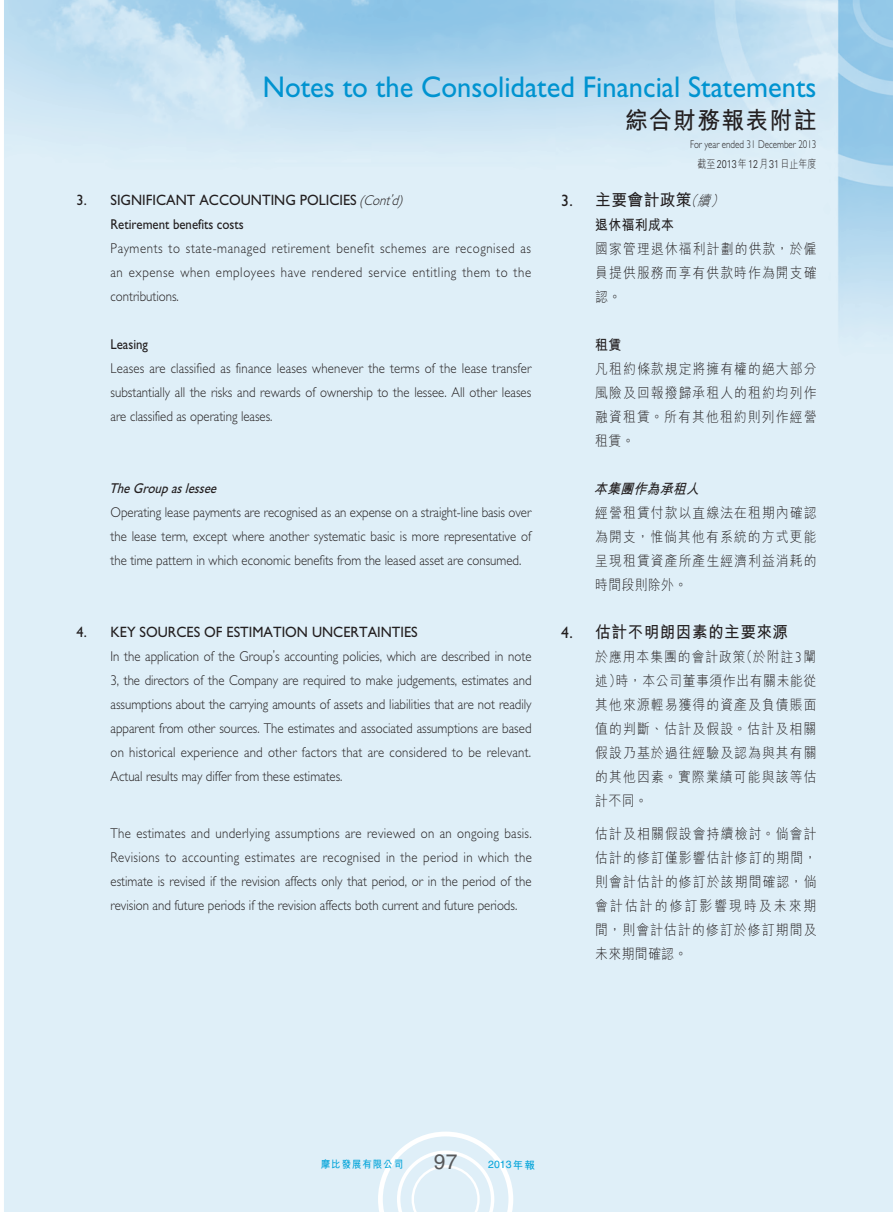
<style>
.page{position:relative;width:893px;height:1212px;background:#fff}
.page>*{position:absolute;margin:0;border:0;box-sizing:border-box;transform-origin:0 0}
.t1{font:30px "Gill Sans Std";color:#0093d0;scale:.95 1}
.t2{font:700 24px "M Hei HK";letter-spacing:.055em;color:#231f20;scale:.95 1}
.t3{font:21px "Helvetica LT Std";color:#57585a}
._8__標題_C{font:700 16.5px "M Hei HK";letter-spacing:.03em;color:#231f20;scale:.95 1}
._3__標題{font:15px "Gill Sans Std";color:#231f20;scale:.95 1}
._1__內文{font:300 14.25px/24px "Gill Sans Std";color:#231f20;text-align:justify;scale:.9 1}
._6__內文-C{font:300 14.25px/24px "M Hei HK";letter-spacing:.085em;color:#231f20;text-align:justify;scale:.9 1}
._4__副標題{font:14.25px "Gill Sans Std";color:#231f20;scale:.9 1}
._4__副標題-2{font:italic 14.25px "Gill Sans Std";color:#231f20;scale:.9 1}
._9__副標題-C{font:700 14.25px "M Hei HK";letter-spacing:.03em;color:#231f20;scale:.9 1}
._9__副標題-C-2{font:italic 700 14.25px "M Hei HK";color:#231f20;scale:.9 1}
.t4{font:300 11.25px "Gill Sans Std";color:#231f20;scale:.8 1}
.t5{font:300 11.25px "M Hei HK";color:#231f20;scale:.8 1}
.t6{font:700 10.5px "M Hei HK";letter-spacing:.1em;color:#00a3d9;scale:.9 1}
.t7{font:10.5px "Helvetica LT Std";color:#00a3d9}
.s1{font-family:"Univers LT Std"}
.s2{font-weight:300;font-style:italic;font-size:14.25px}
.s3{font-family:"Gill Sans Std";font-weight:400}
.s4{font-family:"Gill Sans Std"}
.s5{font-family:"M Hei HK";font-weight:700}
</style>
<div class="page">
<div style="left:4px;top:532px;width:889px;height:680px;background:#dfeff8"></div>
<svg style="left:378px;top:1131px;width:135px;height:81px"></svg>
<h1 class="t1" style="left:263px;top:70px;width:584px">Notes to the Consolidated Financial Statements</h1>
<h2 class="t2" style="left:625px;top:102px;width:203px">綜合財務報表附註</h2>
<p class="t4" style="left:690px;top:138px;width:159px">For year ended 31 December 2013</p>
<p class="t5" style="left:698px;top:158px;width:150px">截至<span class="s1">2013</span>年<span class="s1">12</span>月<span class="s1">31</span>日止年度</p>
<p class="_3__標題" style="left:77px;top:191px;width:349px">3. SIGNIFICANT ACCOUNTING POLICIES <span class="s2">(Cont’d)</span></p>
<p class="_4__副標題" style="left:111px;top:216px;width:150px">Retirement benefits costs</p>
<p class="_1__內文" style="left:111px;top:236px;width:469px">Payments to state-managed retirement benefit schemes are recognised as an expense when employees have rendered service entitling them to the contributions.</p>
<p class="_4__副標題" style="left:111px;top:336px;width:43px">Leasing</p>
<p class="_1__內文" style="left:111px;top:356px;width:469px">Leases are classified as finance leases whenever the terms of the lease transfer substantially all the risks and rewards of ownership to the lessee. All other leases are classified as operating leases.</p>
<p class="_8__標題_C" style="left:561px;top:188px;width:176px"><span class="s3">3.</span> 主要會計政策<span class="s2">（續）</span></p>
<p class="_9__副標題-C" style="left:595px;top:214px;width:89px">退休福利成本</p>
<p class="_6__內文-C" style="left:595px;top:237px;width:247px">國家管理退休福利計劃的供款，於僱員提供服務而享有供款時作為開支確認。</p>
<p class="_9__副標題-C" style="left:595px;top:334px;width:30px">租賃</p>
<p class="_6__內文-C" style="left:595px;top:357px;width:247px">凡租約條款規定將擁有權的絕大部分風險及回報撥歸承租人的租約均列作融資租賃。所有其他租約則列作經營租賃。</p>
<p class="_9__副標題-C-2" style="left:594px;top:478px;width:124px">本集團作為承租人</p>
<p class="_6__內文-C" style="left:595px;top:501px;width:247px">經營租賃付款以直線法在租期內確認為開支，惟倘其他有系統的方式更能呈現租賃資產所產生經濟利益消耗的時間段則除外。</p>
<p class="_8__標題_C" style="left:561px;top:620px;width:240px"><span class="s3">4.</span> 估計不明朗因素的主要來源</p>
<p class="_6__內文-C" style="left:595px;top:645px;width:247px">於應用本集團的會計政策（於附註<span class="s4">3</span>闡述）時，本公司董事須作出有關未能從其他來源輕易獲得的資產及負債賬面值的判斷、估計及假設。估計及相關假設乃基於過往經驗及認為與其有關的其他因素。實際業績可能與該等估計不同。</p>
<p class="_6__內文-C" style="left:595px;top:822px;width:247px">估計及相關假設會持續檢討。倘會計估計的修訂僅影響估計修訂的期間，則會計估計的修訂於該期間確認，倘會計估計的修訂影響現時及未來期間，則會計估計的修訂於修訂期間及未來期間確認。</p>
<p class="_4__副標題-2" style="left:109px;top:480px;width:125px">TheGroupaslessee</p>
<p class="_1__內文" style="left:111px;top:500px;width:469px">Operating lease payments are recognised as an expense on a straight-line basis over the lease term, except where another systematic basic is more representative of the time pattern in which economic benefits from the leased asset are consumed.</p>
<p class="_3__標題" style="left:77px;top:623px;width:361px">4. KEY SOURCES OF ESTIMATION UNCERTAINTIES</p>
<p class="_1__內文" style="left:111px;top:644px;width:469px">In the application of the Group’s accounting policies, which are described in note 3, the directors of the Company are required to make judgements, estimates and assumptions about the carrying amounts of assets and liabilities that are not readily apparent from other sources. The estimates and associated assumptions are based on historical experience and other factors that are considered to be relevant.<br>Actual results may differ from these estimates.</p>
<p class="_1__內文" style="left:111px;top:821px;width:470px">The estimates and underlying assumptions are reviewed on an ongoing basis.<br>Revisions to accounting estimates are recognised in the period in which the estimate is revised if the revision affects only that period, or in the period of the revision and future periods if the revision affects both current and future periods.</p>
<p class="t6" style="left:321px;top:1157px;width:93px">摩比發展有限公司</p>
<h3 class="t3" style="left:434px;top:1149px;width:25px">97</h3>
<p class="t7" style="left:488px;top:1158px;width:48px">2013<span class="s5">年報</span></p>
</div>
